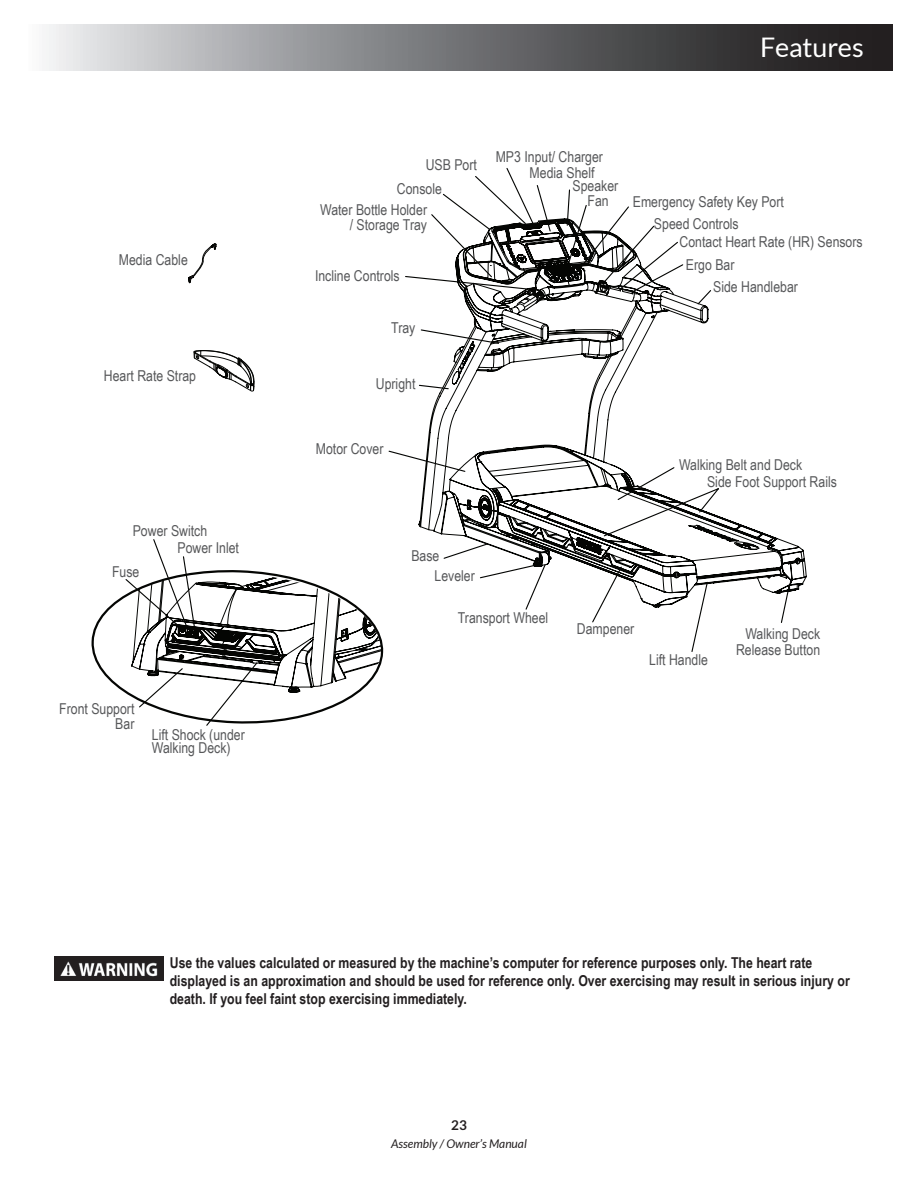
<style>
.page{position:relative;width:918px;height:1188px;background:#fff}
.page>*{position:absolute;margin:0;border:0;box-sizing:border-box;transform-origin:0 0}
.t1{font:27px "Lato";letter-spacing:-.005em;color:#fff}
.t2{font:15px/15px "Arial Narrow";color:#57585a;text-align:right}
.t3{font:700 15px/18px "Arial Narrow";color:#231f20}
.t4{font:700 13.5px "Lato";color:#231f20}
.t5{font:italic 12px "Lato";color:#231f20}
</style>
<div class="page">
<svg style="left:46px;top:24px;width:846px;height:46px;background:#777779"></svg>
<svg style="left:91px;top:570px;width:293px;height:154px"></svg>
<svg style="left:205px;top:661px;width:54px;height:65px"></svg>
<svg style="left:124px;top:539px;width:72px;height:93px"></svg>
<svg style="left:418px;top:218px;width:389px;height:390px"></svg>
<svg style="left:482px;top:505px;width:7px;height:5px"></svg>
<svg style="left:439px;top:505px;width:3px;height:10px"></svg>
<svg style="left:420px;top:329px;width:80px;height:16px"></svg>
<svg style="left:697px;top:289px;width:15px;height:16px"></svg>
<svg style="left:418px;top:384px;width:31px;height:6px"></svg>
<svg style="left:388px;top:450px;width:78px;height:23px"></svg>
<svg style="left:603px;top:466px;width:119px;height:71px"></svg>
<svg style="left:591px;top:566px;width:32px;height:57px"></svg>
<svg style="left:443px;top:543px;width:104px;height:67px"></svg>
<svg style="left:691px;top:581px;width:18px;height:71px"></svg>
<svg style="left:780px;top:589px;width:10px;height:34px"></svg>
<svg style="left:194px;top:350px;width:61px;height:41px"></svg>
<svg style="left:188px;top:243px;width:29px;height:40px"></svg>
<svg style="left:566px;top:189px;width:118px;height:113px"></svg>
<svg style="left:405px;top:168px;width:147px;height:143px"></svg>
<svg style="left:138px;top:667px;width:46px;height:41px"></svg>
<img style="left:54px;top:957px;width:109px;height:23px">
<p class="t2" style="left:426px;top:157px;width:53px">USB Port</p>
<p class="t2" style="left:496px;top:149px;width:109px">MP3 Input/ Charger</p>
<p class="t2" style="left:530px;top:164px;width:66px">Media Shelf</p>
<h1 class="t1" style="left:760px;top:32px;width:105px">Features</h1>
<p class="t2" style="left:119px;top:251px;width:71px">Media Cable</p>
<p class="t2" style="left:104px;top:368px;width:94px">Heart Rate Strap</p>
<p class="t2" style="left:133px;top:523px;width:76px">Power Switch</p>
<p class="t2" style="left:112px;top:564px;width:29px">Fuse</p>
<p class="t2" style="left:177px;top:539px;width:63px">Power Inlet</p>
<p class="t2" style="left:59px;top:700px;width:77px">Front Support<br>Bar</p>
<p class="t2" style="left:152px;top:727px;width:94px;line-height:13.5px;text-align:left">Lift Shock (under<br>Walking Deck)</p>
<p class="t2" style="left:397px;top:181px;width:47px">Console</p>
<p class="t2" style="left:320px;top:201px;width:108px">Water Bottle Holder / Storage Tray</p>
<p class="t2" style="left:315px;top:267px;width:86px">Incline Controls</p>
<p class="t2" style="left:391px;top:320px;width:26px">Tray</p>
<p class="t2" style="left:376px;top:376px;width:41px">Upright</p>
<p class="t2" style="left:316px;top:441px;width:69px">Motor Cover</p>
<p class="t2" style="left:435px;top:545px;width:42px;line-height:19.5px;text-align:left;text-indent:-23px">Base<br>Leveler</p>
<p class="t2" style="left:458px;top:609px;width:92px">Transport Wheel</p>
<p class="t2" style="left:573px;top:178px;width:47px">Speaker</p>
<p class="t2" style="left:588px;top:193px;width:23px">Fan</p>
<p class="t2" style="left:633px;top:194px;width:153px">Emergency Safety Key Port</p>
<p class="t2" style="left:654px;top:216px;width:86px">Speed Controls</p>
<p class="t2" style="left:680px;top:233px;width:185px">Contact Heart Rate (HR) Sensors</p>
<p class="t2" style="left:686px;top:257px;width:50px">Ergo Bar</p>
<p class="t2" style="left:713px;top:279px;width:86px">Side Handlebar</p>
<p class="t2" style="left:679px;top:457px;width:125px">Walking Belt and Deck</p>
<p class="t2" style="left:707px;top:474px;width:131px">Side Foot Support Rails</p>
<p class="t2" style="left:577px;top:620px;width:59px">Dampener</p>
<p class="t2" style="left:649px;top:652px;width:60px">Lift Handle</p>
<p class="t2" style="left:736px;top:625px;width:86px;line-height:16.5px">Walking Deck<br>Release Button</p>
<p class="t3" style="left:170px;top:953px;width:681px">Use the values calculated or measured by the machine’s computer for reference purposes only. The heart rate displayed is an approximation and should be used for reference only. Over exercising may result in serious injury or death. If you feel faint stop exercising immediately.</p>
<p class="t4" style="left:451px;top:1117px;width:17px">23</p>
<p class="t5" style="left:391px;top:1137px;width:137px">Assembly / Owner’s Manual</p>
</div>
